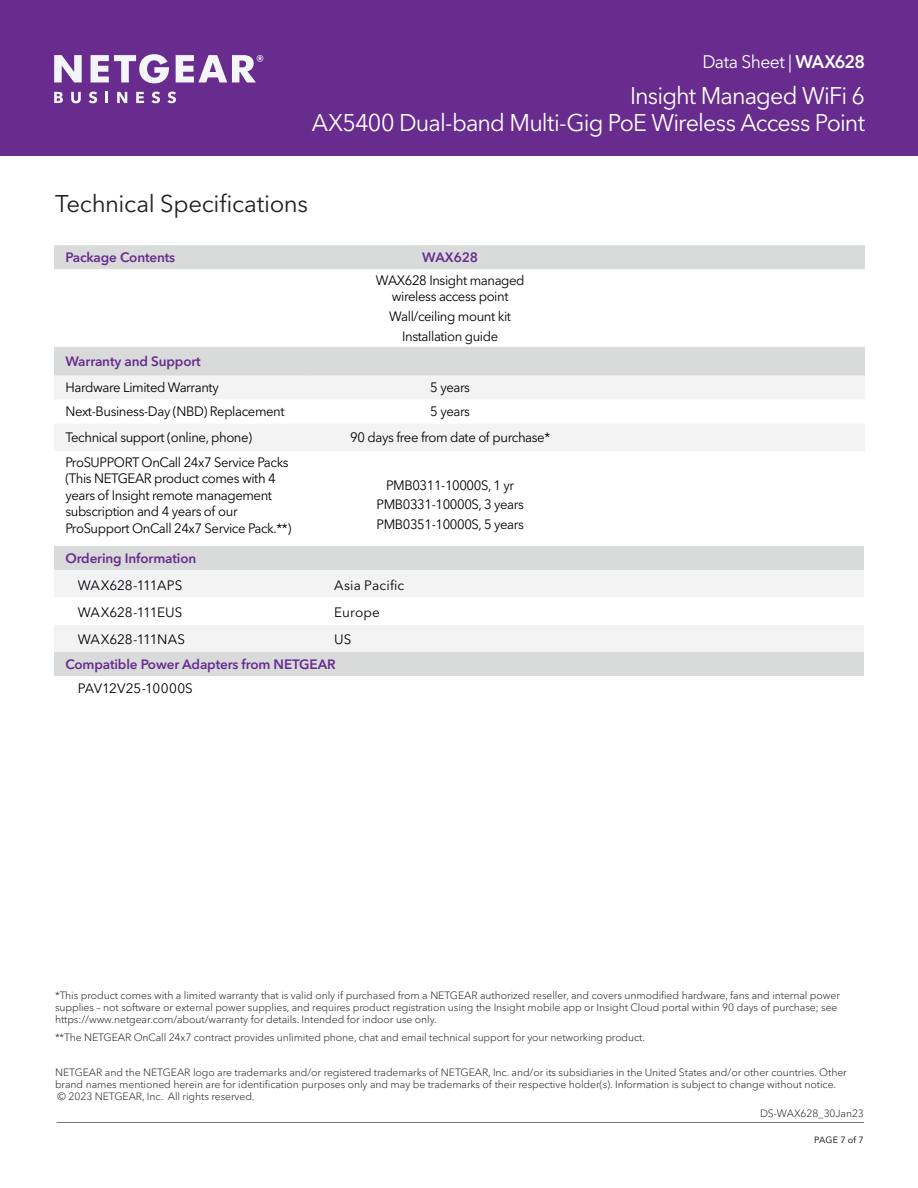
<style>
.page{position:relative;width:918px;height:1188px;background:#fff}
.page>*{position:absolute;margin:0;border:0;box-sizing:border-box;transform-origin:0 0}
.t1{font:24px/27px "Avenir Next LT Pro";letter-spacing:-.035em;color:#fff;text-align:right}
.t2{font:24px "Avenir Next LT Pro";letter-spacing:-.01em;color:#231f20}
.t3{font:18px "Avenir Next LT Pro";letter-spacing:-.03em;color:#fff}
.t4{font:13.5px/16.5px "Avenir Next LT Pro";letter-spacing:-.03em;color:#000108;text-align:center}
.t5{font:600 13.5px "Avenir Next LT Pro";letter-spacing:-.01em;color:#672c8e}
.t6{font:13.5px "Avenir Next LT Pro";letter-spacing:-.01em;color:#000108}
.t7{font:13.5px "Avenir Next LT Pro";color:#000108}
.t8{font:13.5px "Avenir Next LT Pro";letter-spacing:.01em;color:#000108}
.t9{font:300 10.5px/12px "Avenir Next LT Pro";letter-spacing:-.005em;color:#231f20}
.t10{font:9px "Avenir Next LT Pro";letter-spacing:.015em;color:#000001}
.s1{font-weight:600}
</style>
<div class="page">
<div style="left:0;top:0;width:918px;height:156px;background:#672c8e"></div>
<svg style="left:54px;top:92px;width:9px;height:11px"></svg>
<svg style="left:71px;top:92px;width:10px;height:11px"></svg>
<svg style="left:89px;top:92px;width:8px;height:11px"></svg>
<svg style="left:106px;top:92px;width:2px;height:11px"></svg>
<svg style="left:117px;top:92px;width:10px;height:11px"></svg>
<svg style="left:136px;top:92px;width:8px;height:11px"></svg>
<svg style="left:152px;top:92px;width:8px;height:11px"></svg>
<svg style="left:167px;top:92px;width:9px;height:11px"></svg>
<svg style="left:176px;top:55px;width:87px;height:27px"></svg>
<svg style="left:91px;top:54px;width:78px;height:29px"></svg>
<svg style="left:54px;top:55px;width:28px;height:27px"></svg>
<div style="left:54px;top:245px;width:811px;height:131px;background:#d9dada"></div>
<svg style="left:54px;top:269px;width:811px;height:78px"></svg>
<div style="left:54px;top:376px;width:254px;height:23px;background:#f3f3f3"></div>
<div style="left:309px;top:376px;width:556px;height:23px;background:#f3f3f3"></div>
<div style="left:54px;top:424px;width:811px;height:27px;background:#f3f3f3"></div>
<div style="left:54px;top:546px;width:810px;height:24px;background:#d9dada"></div>
<div style="left:54px;top:570px;width:810px;height:27px;background:#f3f3f3"></div>
<svg style="left:54px;top:625px;width:810px;height:51px;fill:#f3f3f3"></svg>
<hr style="left:57px;top:1122px;width:807px;height:1px;background:#7d716c">
<h2 class="t3" style="left:702px;top:50px;width:164px">Data Sheet | <span class="s1">WAX628</span></h2>
<h1 class="t1" style="left:312px;top:82px;width:555px">Insight Managed WiFi 6<br>AX5400 Dual-band Multi-Gig PoE Wireless Access Point</h1>
<h1 class="t2" style="left:55px;top:189px;width:255px">Technical Specifications</h1>
<p class="t5" style="left:65px;top:249px;width:111px">Package Contents</p>
<p class="t5" style="left:422px;top:249px;width:57px">WAX628</p>
<p class="t4" style="left:376px;top:272px;width:150px">WAX628 Insight managed wireless access point</p>
<p class="t4" style="left:389px;top:306px;width:123px;line-height:19.8px">Wall/ceiling mount kit<br>Installation guide</p>
<p class="t5" style="left:65px;top:353px;width:137px">Warranty and Support</p>
<p class="t4" style="left:65px;top:379px;width:155px">Hardware Limited Warranty</p>
<p class="t4" style="left:430px;top:379px;width:41px">5 years</p>
<p class="t4" style="left:65px;top:403px;width:221px">Next-Business-Day (NBD) Replacement</p>
<p class="t4" style="left:430px;top:403px;width:41px">5 years</p>
<p class="t4" style="left:65px;top:429px;width:188px">Technical support (online, phone)</p>
<p class="t4" style="left:350px;top:429px;width:201px">90 days free from date of purchase*</p>
<p class="t4" style="left:65px;top:454px;width:227px;text-align:left">ProSUPPORT OnCall 24x7 Service Packs (This NETGEAR product comes with 4 years of Insight remote management subscription and 4 years of our ProSupport OnCall 24x7 Service Pack.**)</p>
<p class="t4" style="left:377px;top:475px;width:149px;line-height:19.8px">PMB0311-10000S, 1 yr<br>PMB0331-10000S, 3 years<br>PMB0351-10000S, 5 years</p>
<p class="t5" style="left:65px;top:550px;width:132px">Ordering Information</p>
<p class="t6" style="left:78px;top:577px;width:106px">WAX628-111APS</p>
<p class="t8" style="left:334px;top:577px;width:71px">Asia Pacific</p>
<p class="t6" style="left:78px;top:604px;width:106px">WAX628-111EUS</p>
<p class="t4" style="left:334px;top:604px;width:47px">Europe</p>
<p class="t6" style="left:78px;top:631px;width:109px">WAX628-111NAS</p>
<p class="t4" style="left:334px;top:631px;width:19px">US</p>
<p class="t5" style="left:65px;top:656px;width:272px">Compatible Power Adapters from NETGEAR</p>
<p class="t7" style="left:78px;top:680px;width:117px">PAV12V25-10000S</p>
<p class="t9" style="left:55px;top:990px;width:786px">*This product comes with a limited warranty that is valid only if purchased from a NETGEAR authorized reseller, and covers unmodified hardware, fans and internal power supplies – not software or external power supplies, and requires product registration using the Insight mobile app or Insight Cloud portal within 90 days of purchase; see https://www.netgear.com/about/warranty for details. Intended for indoor use only.</p>
<p class="t9" style="left:55px;top:1031px;width:591px">**The NETGEAR OnCall 24x7 contract provides unlimited phone, chat and email technical support for your networking product.</p>
<p class="t9" style="left:55px;top:1066px;width:793px">NETGEAR and the NETGEAR logo are trademarks and/or registered trademarks of NETGEAR, Inc. and/or its subsidiaries in the United States and/or other countries. Other brand names mentioned herein are for identification purposes only and may be trademarks of their respective holder(s). Information is subject to change without notice. © 2023 NETGEAR, Inc. All rights reserved.</p>
<p class="t9" style="left:760px;top:1107px;width:105px">DS-WAX628_30Jan23</p>
<p class="t10" style="left:814px;top:1134px;width:51px">PAGE 7 of 7</p>
</div>
